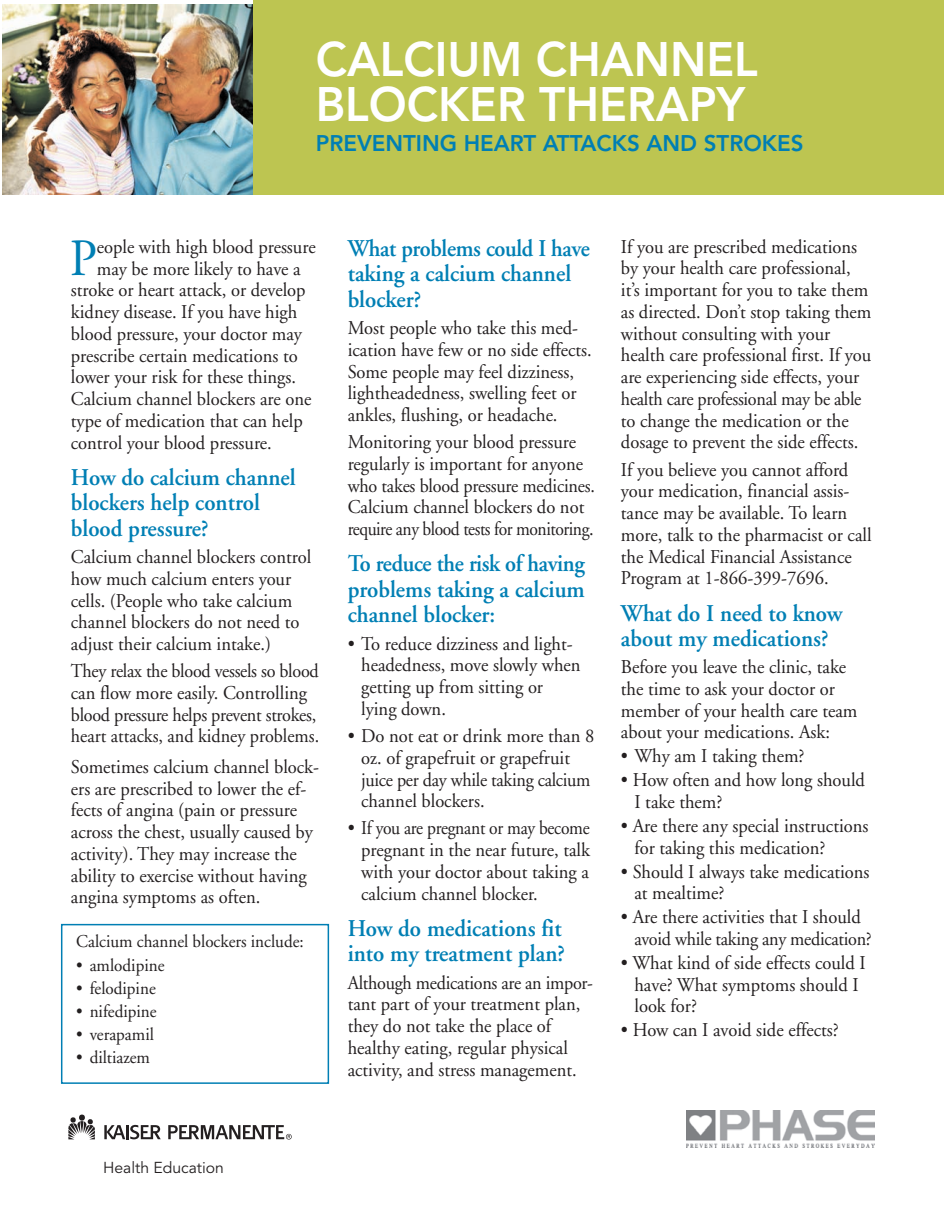
<style>
.page{position:relative;width:945px;height:1215px;background:#fff}
.page>*{position:absolute;margin:0;border:0;box-sizing:border-box;transform-origin:0 0}
.t1{font:52.2px "Adobe Garamond";color:#007fb4;scale:.95 1}
.t2{font:800 48px/45px "Avenir";color:#fff;scale:.95 1}
.t3{font:600 24px/25.5px "Adobe Garamond";color:#007fb4;scale:.95 1}
.t4{font:600 24px/25.5px "Adobe Garamond";color:#007fb4;scale:.93 1}
.t5{font:800 22.5px "Avenir";color:#007fb4}
.t6{font:19.5px/21.8px "Adobe Garamond";color:#231f20;scale:.95 1}
.t7{font:19.5px/21.8px "Adobe Garamond";color:#231f20;scale:.93 1}
.t8{font:18px "Adobe Garamond";color:#231f20;scale:.95 1}
.t9{font:15.75px "Avenir";color:#231f20}
</style>
<div class="page">
<div style="left:61px;top:924px;width:268px;height:160px;border:2px solid #007fb4"></div>
<img style="left:2px;top:5px;width:252px;height:189px">
<div style="left:254px;top:0;width:690px;height:194px;background:#bdc551"></div>
<img style="left:687px;top:1111px;width:187px;height:37px">
<svg style="left:68px;top:1115px;width:27px;height:24px"></svg>
<svg style="left:104px;top:1125px;width:57px;height:14px"></svg>
<svg style="left:168px;top:1125px;width:124px;height:15px"></svg>
<h1 class="t2" style="left:316px;top:41px;width:467px">CALCIUM CHANNEL<br>BLOCKER THERAPY</h1>
<h1 class="t5" style="left:316px;top:134px;width:489px">PREVENTING HEART ATTACKS AND STROKES</h1>
<p class="t1" style="left:70px;top:237px;width:30px">P</p>
<p class="t6" style="left:97px;top:238px;width:232px">eople with high blood pressure</p>
<p class="t6" style="left:97px;top:259px;width:216px">may be more likely to have a</p>
<p class="t6" style="left:71px;top:281px;width:249px">stroke or heart attack, or develop</p>
<p class="t6" style="left:71px;top:303px;width:240px">kidney disease. If you have high</p>
<p class="t6" style="left:71px;top:324px;width:245px">blood pressure, your doctor may</p>
<p class="t6" style="left:71px;top:346px;width:240px">prescribe certain medications to</p>
<p class="t6" style="left:71px;top:368px;width:239px">lower your risk for these things.</p>
<p class="t6" style="left:71px;top:390px;width:255px">Calcium channel blockers are one</p>
<p class="t6" style="left:71px;top:411px;width:246px">type of medication that can help</p>
<p class="t6" style="left:71px;top:433px;width:213px">control your blood pressure.</p>
<p class="t3" style="left:71px;top:467px;width:238px">How do calcium channel blockers help control blood pressure?</p>
<p class="t6" style="left:71px;top:548px;width:255px">Calcium channel blockers control how much calcium enters your cells. (People who take calcium channel blockers do not need to adjust their calcium intake.)</p>
<p class="t7" style="left:71px;top:662px;width:269px">They relax the blood vessels so blood can flow more easily. Controlling blood pressure helps prevent strokes, heart attacks, and kidney problems.</p>
<p class="t6" style="left:71px;top:758px;width:263px">Sometimes calcium channel block&shy;ers are prescribed to lower the ef&shy;fects of angina (pain or pressure across the chest, usually caused by activity). They may increase the ability to exercise without having angina symptoms as often.</p>
<p class="t8" style="left:76px;top:934px;width:241px">Calcium channel blockers include:</p>
<p class="t8" style="left:76px;top:958px;width:94px">• amlodipine</p>
<p class="t8" style="left:76px;top:981px;width:85px">• felodipine</p>
<p class="t8" style="left:76px;top:1004px;width:86px">• nifedipine</p>
<p class="t8" style="left:76px;top:1027px;width:83px">• verapamil</p>
<p class="t8" style="left:76px;top:1050px;width:79px">• diltiazem</p>
<p class="t4" style="left:348px;top:238px;width:262px">What problems could I have taking a calcium channel blocker?</p>
<p class="t6" style="left:348px;top:319px;width:258px">Most people who take this med&shy;ication have few or no side effects.<br>Some people may feel dizziness, lightheadedness, swelling feet or ankles, flushing, or headache.</p>
<p class="t6" style="left:348px;top:433px;width:262px">Monitoring your blood pressure regularly is important for anyone who takes blood pressure medicines.<br>Calcium channel blockers do not require any blood tests for monitoring.</p>
<p class="t4" style="left:348px;top:553px;width:256px;text-align:justify">To reduce the risk of having problems taking a calcium channel blocker:</p>
<p class="t6" style="left:361px;top:634px;width:232px;text-indent:-14px">• To reduce dizziness and light&shy;headedness, move slowly when getting up from sitting or lying down.</p>
<p class="t6" style="left:361px;top:727px;width:247px;text-indent:-14px">• Do not eat or drink more than 8 oz. of grapefruit or grapefruit juice per day while taking calcium channel blockers.</p>
<p class="t6" style="left:361px;top:819px;width:242px;text-align:justify;text-indent:-14px">• If you are pregnant or may become pregnant in the near future, talk with your doctor about taking a calcium channel blocker.</p>
<p class="t3" style="left:348px;top:918px;width:230px">How do medications fit into my treatment plan?</p>
<p class="t7" style="left:348px;top:973px;width:265px">Although medications are an impor&shy;tant part of your treatment plan, they do not take the place of healthy eating, regular physical activity, and stress management.</p>
<p class="t6" style="left:621px;top:237px;width:265px">If you are prescribed medications by your health care professional, it’s important for you to take them as directed. Don’t stop taking them without consulting with your health care professional first. If you are experiencing side effects, your health care professional may be able to change the medication or the dosage to prevent the side effects.</p>
<p class="t6" style="left:621px;top:460px;width:265px">If you believe you cannot afford your medication, financial assis&shy;tance may be available. To learn more, talk to the pharmacist or call the Medical Financial Assistance<br>Program at 1-866-399-7696.</p>
<p class="t3" style="left:621px;top:602px;width:235px">What do I need to know about my medications?</p>
<p class="t6" style="left:621px;top:658px;width:251px">Before you leave the clinic, take the time to ask your doctor or member of your health care team about your medications. Ask:</p>
<p class="t6" style="left:621px;top:747px;width:195px">• Why am I taking them?</p>
<p class="t6" style="left:634px;top:771px;width:244px;text-indent:-14px">• How often and how long should<br>I take them?</p>
<p class="t6" style="left:634px;top:817px;width:248px;text-indent:-14px">• Are there any special instructions for taking this medication?</p>
<p class="t6" style="left:634px;top:862px;width:249px;text-indent:-14px">• Should I always take medications at mealtime?</p>
<p class="t6" style="left:634px;top:908px;width:251px;text-indent:-14px">• Are there activities that I should avoid while taking any medication?</p>
<p class="t6" style="left:634px;top:954px;width:245px;text-indent:-14px">• What kind of side effects could I have? What symptoms should I look for?</p>
<p class="t6" style="left:621px;top:1021px;width:231px">• How can I avoid side effects?</p>
<p class="t9" style="left:103px;top:1161px;width:122px">Health Education</p>
</div>
